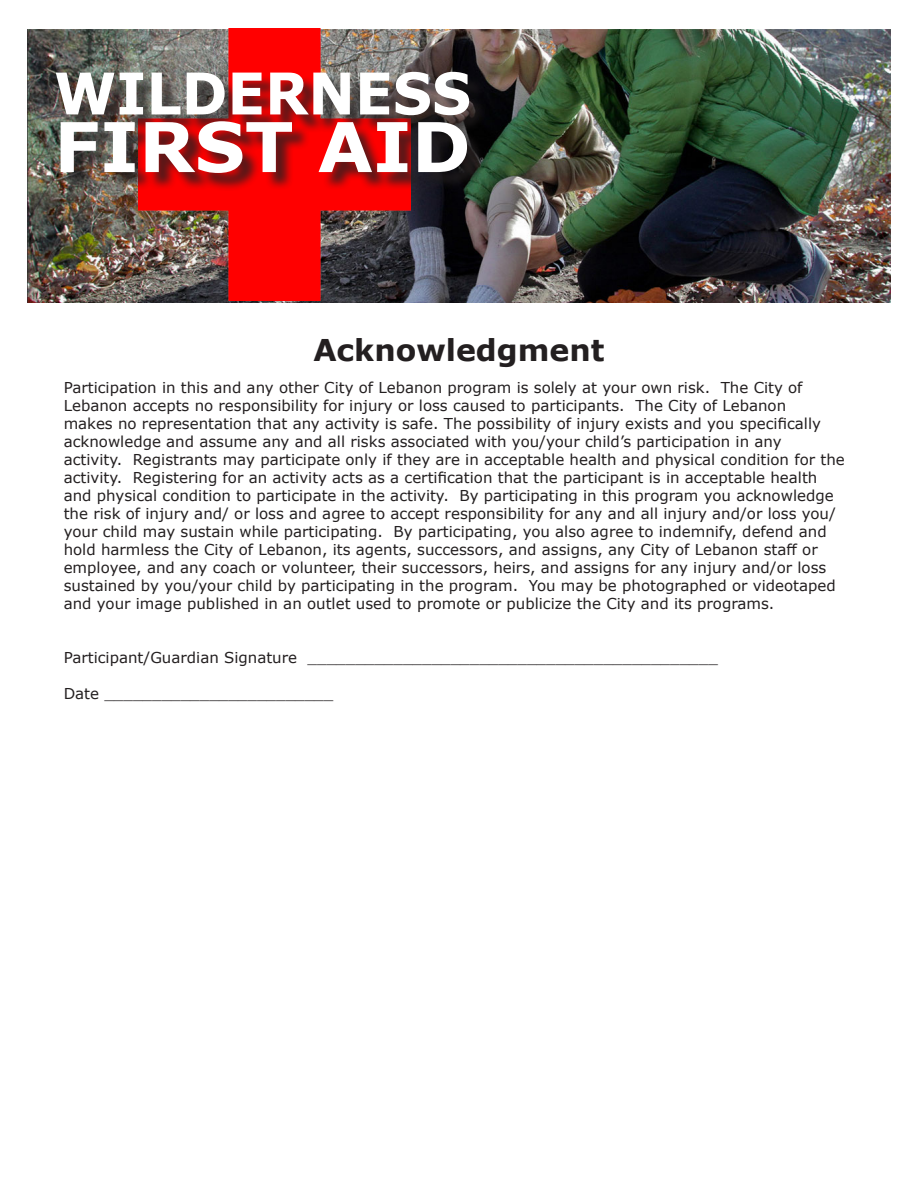
<style>
.page{position:relative;width:918px;height:1188px;background:#fff}
.page>*{position:absolute;margin:0;border:0;box-sizing:border-box;transform-origin:0 0}
.t1{font:700 68.7px "Verdana";color:#fff}
.t2{font:700 57.6px "Verdana";color:#fff;scale:.96 1}
.t3{font:700 30px "Verdana";color:#231f20}
.t4{font:15px/18px "Verdana";color:#231f20}
</style>
<div class="page">
<img style="left:27px;top:29px;width:864px;height:273px">
<img style="left:138px;top:29px;width:272px;height:272px">
<div style="left:59px;top:74px;width:429px;height:118px;background:#231f20;opacity:.75"></div>
<p class="t2" style="left:54px;top:53px;width:436px">WILDERNESS</p>
<p class="t1" style="left:54px;top:98px;width:418px">FIRST AID</p>
<p class="t3" style="left:313px;top:329px;width:293px">Acknowledgment</p>
<p class="t4" style="left:64px;top:379px;width:783px">Participation in this and any other City of Lebanon program is solely at your own risk. The City of Lebanon accepts no responsibility for injury or loss caused to participants. The City of Lebanon<br>makes no representation that any activity is safe. The possibility of injury exists and you specifically acknowledge and assume any and all risks associated with you/your child’s participation in any<br>activity. Registrants may participate only if they are in acceptable health and physical condition for the activity. Registering for an activity acts as a certification that the participant is in acceptable health and physical condition to participate in the activity. By participating in this program you acknowledge the risk of injury and/ or loss and agree to accept responsibility for any and all injury and/or loss you/ your child may sustain while participating. By participating, you also agree to indemnify, defend and hold harmless the City of Lebanon, its agents, successors, and assigns, any City of Lebanon staff or employee, and any coach or volunteer, their successors, heirs, and assigns for any injury and/or loss sustained by you/your child by participating in the program. You may be photographed or videotaped and your image published in an outlet used to promote or publicize the City and its programs.</p>
<p class="t4" style="left:64px;top:649px;width:656px">Participant/Guardian Signature ___________________________________________</p>
<p class="t4" style="left:64px;top:685px;width:271px">Date ________________________</p>
</div>
